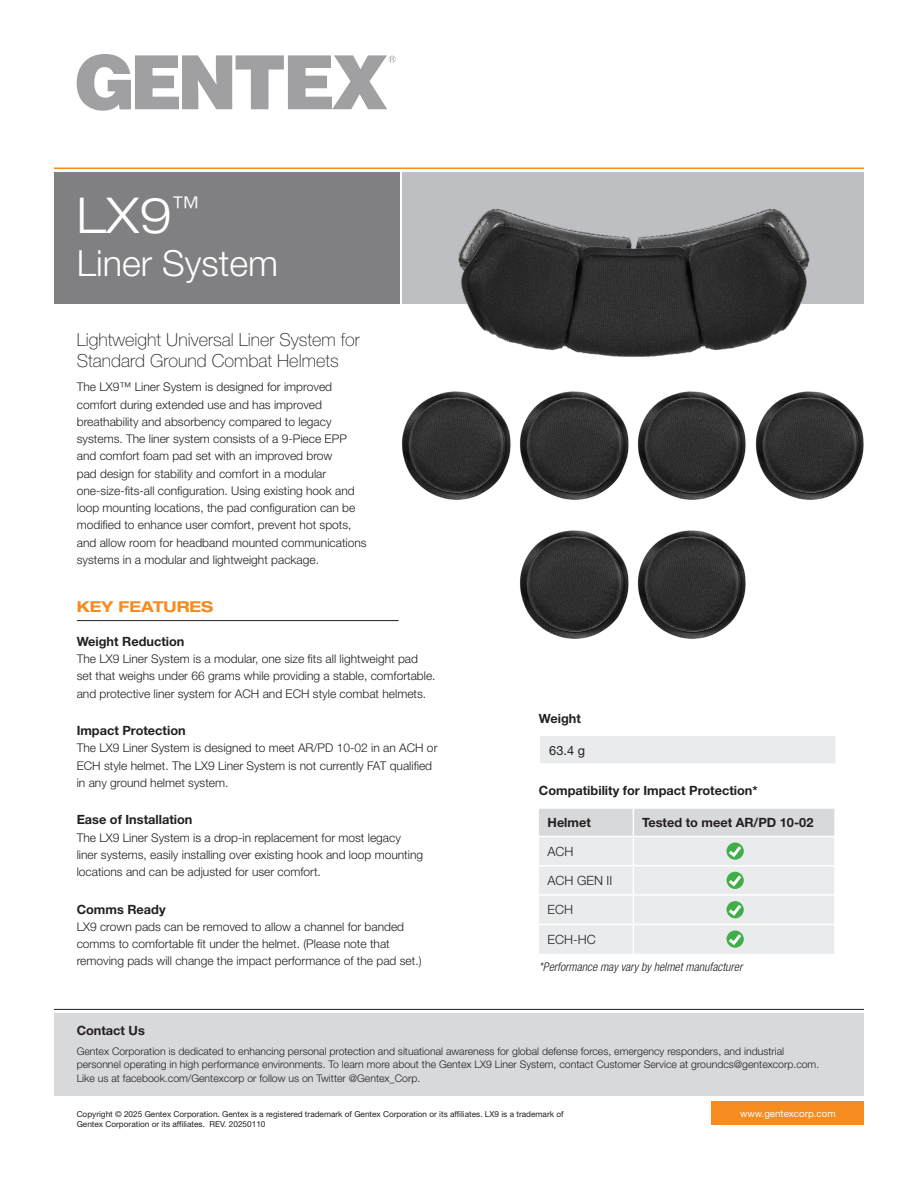
<style>
.page{position:relative;width:918px;height:1188px;background:#fff}
.page>*{position:absolute;margin:0;border:0;box-sizing:border-box;transform-origin:0 0}
.t1{font:300 expanded 49.5px "Helvetica Neue LT Std";color:#fff}
.t2{font:300 36px "Helvetica Neue LT Std";color:#fff}
.Intro_Paragraph{font:100 18px/21.6px "Helvetica Neue LT Std";color:#231f20}
.t3{font:700 expanded 15px "Helvetica Neue LT Std";color:#f68b1f}
.Feature_Copy{font:700 12.75px "Helvetica Neue LT Std";color:#231f20}
.t4{font:300 12.75px "Helvetica Neue LT Std";color:#231f20}
.Contact_Us_Copy{font:700 12.75px "Helvetica Neue LT Std";color:#231f20}
.t5{font:12.75px "Helvetica Neue LT Std";color:#231f20}
.Feature_Copy-2{font:300 12px/17.2px "Helvetica Neue LT Std";color:#231f20}
.Intro_Paragraph-2{font:300 12px/17.2px "Helvetica Neue LT Std";color:#231f20}
.t6{font:italic 300 condensed 12px "Helvetica Neue LT Std";color:#231f20}
.Contact_Us_Copy-2{font:300 10.5px/13.5px "Helvetica Neue LT Std";color:#231f20}
.t7{font:9.75px "Helvetica Neue LT Std";color:#fff}
.t8{font:8.25px/9.9px "Helvetica Neue LT Std";color:#231f20}
</style>
<div class="page">
<div style="left:54px;top:172px;width:346px;height:132px;background:#808083"></div>
<div style="left:403px;top:172px;width:461px;height:132px;background:#bebfc2"></div>
<svg style="left:77px;top:54px;width:319px;height:57px"></svg>
<hr style="left:54px;top:168px;width:810px;height:1px;background:#f68b1f">
<hr style="left:77px;top:620px;width:322px;height:1px;background:#231f20">
<div style="left:712px;top:1101px;width:152px;height:24px;background:#f68b1f"></div>
<div style="left:54px;top:1013px;width:810px;height:83px;background:#d8d9db"></div>
<hr style="left:54px;top:1009px;width:810px;height:1px;background:#231f20">
<img style="left:402px;top:391px;width:109px;height:109px">
<img style="left:755px;top:391px;width:109px;height:109px">
<img style="left:520px;top:391px;width:109px;height:109px">
<img style="left:637px;top:391px;width:109px;height:109px">
<img style="left:458px;top:208px;width:352px;height:149px">
<img style="left:637px;top:530px;width:109px;height:109px">
<img style="left:520px;top:530px;width:109px;height:109px">
<svg style="left:539px;top:809px;width:295px;height:145px"></svg>
<div style="left:541px;top:736px;width:295px;height:28px;background:#eaebec"></div>
<hr style="left:835px;top:736px;width:2px;height:27px;background:#fff">
<hr style="left:541px;top:763px;width:296px;height:2px;background:#fff">
<p class="t1" style="left:77px;top:186px;width:126px">LX9<sup>™</sup></p>
<p class="t2" style="left:77px;top:242px;width:203px">Liner System</p>
<p class="Intro_Paragraph" style="left:77px;top:329px;width:284px">Lightweight Universal Liner System for<br>Standard Ground Combat Helmets</p>
<p class="Intro_Paragraph-2" style="left:77px;top:378px;width:291px">The LX9™ Liner System is designed for improved comfort during extended use and has improved breathability and absorbency compared to legacy systems. The liner system consists of a 9-Piece EPP and comfort foam pad set with an improved brow<br>pad design for stability and comfort in a modular one-size-fits-all configuration. Using existing hook and loop mounting locations, the pad configuration can be modified to enhance user comfort, prevent hot spots, and allow room for headband mounted communications systems in a modular and lightweight package.</p>
<p class="t3" style="left:77px;top:597px;width:138px">KEY FEATURES</p>
<p class="Feature_Copy" style="left:77px;top:633px;width:109px">Weight Reduction</p>
<p class="Feature_Copy-2" style="left:77px;top:650px;width:360px">The LX9 Liner System is a modular, one size fits all lightweight pad set that weighs under 66 grams while providing a stable, comfortable. and protective liner system for ACH and ECH style combat helmets.</p>
<p class="Feature_Copy" style="left:77px;top:723px;width:111px">Impact Protection</p>
<p class="Feature_Copy-2" style="left:77px;top:739px;width:362px">The LX9 Liner System is designed to meet AR/PD 10-02 in an ACH or<br>ECH style helmet. The LX9 Liner System is not currently FAT qualified in any ground helmet system.</p>
<p class="Feature_Copy" style="left:77px;top:812px;width:117px">Ease of Installation</p>
<p class="Feature_Copy-2" style="left:77px;top:828px;width:348px">The LX9 Liner System is a drop-in replacement for most legacy liner systems, easily installing over existing hook and loop mounting locations and can be adjusted for user comfort.</p>
<p class="Feature_Copy" style="left:77px;top:901px;width:90px">Comms Ready</p>
<p class="Feature_Copy-2" style="left:77px;top:918px;width:346px">LX9 crown pads can be removed to allow a channel for banded comms to comfortable fit under the helmet. (Please note that removing pads will change the impact performance of the pad set.)</p>
<p class="Feature_Copy" style="left:539px;top:710px;width:44px">Weight</p>
<p class="t5" style="left:549px;top:743px;width:37px">63.4 g</p>
<p class="Feature_Copy" style="left:539px;top:783px;width:220px">Compatibility for Impact Protection*</p>
<p class="Feature_Copy" style="left:548px;top:815px;width:45px">Helmet</p>
<p class="Feature_Copy" style="left:642px;top:815px;width:173px">Tested to meet AR/PD 10-02</p>
<p class="t4" style="left:548px;top:843px;width:27px">ACH</p>
<p class="t4" style="left:548px;top:873px;width:66px">ACH GEN II</p>
<p class="t4" style="left:548px;top:902px;width:27px">ECH</p>
<p class="t4" style="left:548px;top:931px;width:50px">ECH-HC</p>
<p class="t6" style="left:539px;top:960px;width:205px">*Performance may vary by helmet manufacturer</p>
<p class="Contact_Us_Copy" style="left:77px;top:1022px;width:70px">Contact Us</p>
<p class="Contact_Us_Copy-2" style="left:77px;top:1044px;width:744px">Gentex Corporation is dedicated to enhancing personal protection and situational awareness for global defense forces, emergency responders, and industrial personnel operating in high performance environments. To learn more about the Gentex LX9 Liner System, contact Customer Service at groundcs@gentexcorp.com.<br>Like us at facebook.com/Gentexcorp or follow us on Twitter @Gentex_Corp.</p>
<p class="t8" style="left:77px;top:1109px;width:488px">Copyright © 2025 Gentex Corporation. Gentex is a registered trademark of Gentex Corporation or its affiliates. LX9 is a trademark of<br>Gentex Corporation or its affiliates. REV. 20250110</p>
<p class="t7" style="left:740px;top:1107px;width:97px">www.gentexcorp.com</p>
</div>
